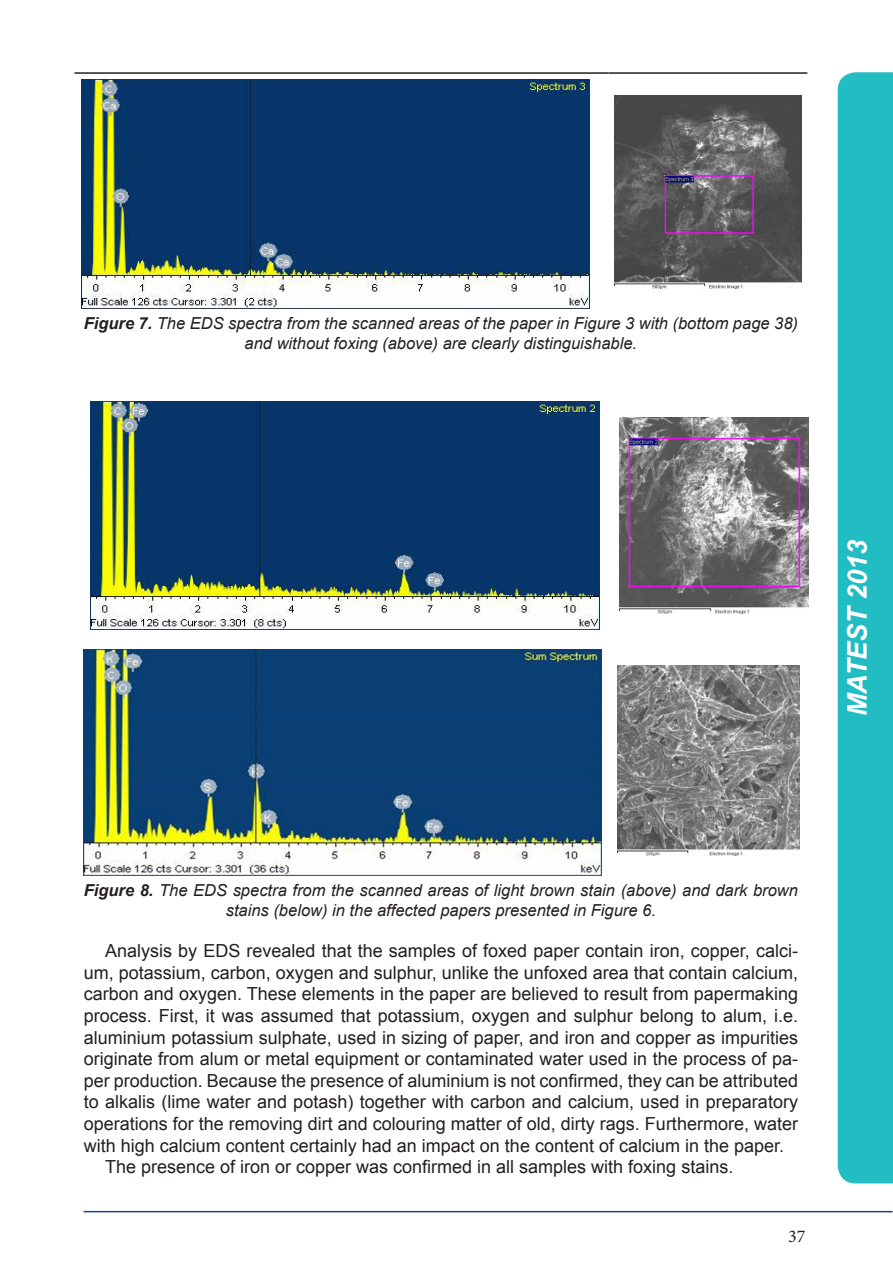
<style>
.page{position:relative;width:893px;height:1263px;background:#fff}
.page>*{position:absolute;margin:0;border:0;box-sizing:border-box;transform-origin:0 0}
.t1{font:italic 700 27px "Arial";color:#fff}
.t2{font:18px/21.6px "Arial";color:#231f20;text-align:justify}
.t3{font:18px "Minion Pro";color:#231f20}
.t4{font:italic 16.5px/19.8px "Arial";color:#231f20;text-align:center}
.s1{font-weight:700}
</style>
<div class="page">
<hr style="left:84px;top:1211px;width:808px;height:1px;background:#253f8e">
<div style="left:838px;top:72px;width:55px;height:1111px;background:#21bdc2"></div>
<hr style="left:74px;top:72px;width:535px;height:2px;background:#231f20">
<hr style="left:609px;top:72px;width:198px;height:2px;background:#231f20">
<img style="left:81px;top:79px;width:509px;height:230px">
<img style="left:615px;top:95px;width:186px;height:193px">
<img style="left:91px;top:401px;width:508px;height:229px">
<img style="left:619px;top:417px;width:189px;height:197px">
<img style="left:84px;top:649px;width:518px;height:226px">
<img style="left:618px;top:665px;width:182px;height:190px">
<p class="t4" style="left:84px;top:314px;width:716px"><span class="s1">Figure 7.</span> The EDS spectra from the scanned areas of the paper in Figure 3 with (bottom page 38) and without foxing (above) are clearly distinguishable.</p>
<p class="t1" style="left:839px;top:716px;width:178px;rotate:-90deg">MATEST 2013</p>
<p class="t4" style="left:84px;top:880px;width:716px"><span class="s1">Figure 8.</span> The EDS spectra from the scanned areas of light brown stain (above) and dark brown stains (below) in the affected papers presented in Figure 6.</p>
<p class="t2" style="left:84px;top:940px;width:716px;text-indent:21px">Analysis by EDS revealed that the samples of foxed paper contain iron, copper, calci&shy;um, potassium, carbon, oxygen and sulphur, unlike the unfoxed area that contain calcium, carbon and oxygen. These elements in the paper are believed to result from papermaking process. First, it was assumed that potassium, oxygen and sulphur belong to alum, i.e. aluminium potassium sulphate, used in sizing of paper, and iron and copper as impurities originate from alum or metal equipment or contaminated water used in the process of pa&shy;per production. Because the presence of aluminium is not confirmed, they can be attributed to alkalis (lime water and potash) together with carbon and calcium, used in preparatory operations for the removing dirt and colouring matter of old, dirty rags. Furthermore, water with high calcium content certainly had an impact on the content of calcium in the paper.</p>
<p class="t2" style="left:105px;top:1156px;width:630px">The presence of iron or copper was confirmed in all samples with foxing stains.</p>
<p class="t3" style="left:788px;top:1224px;width:19px">37</p>
</div>
